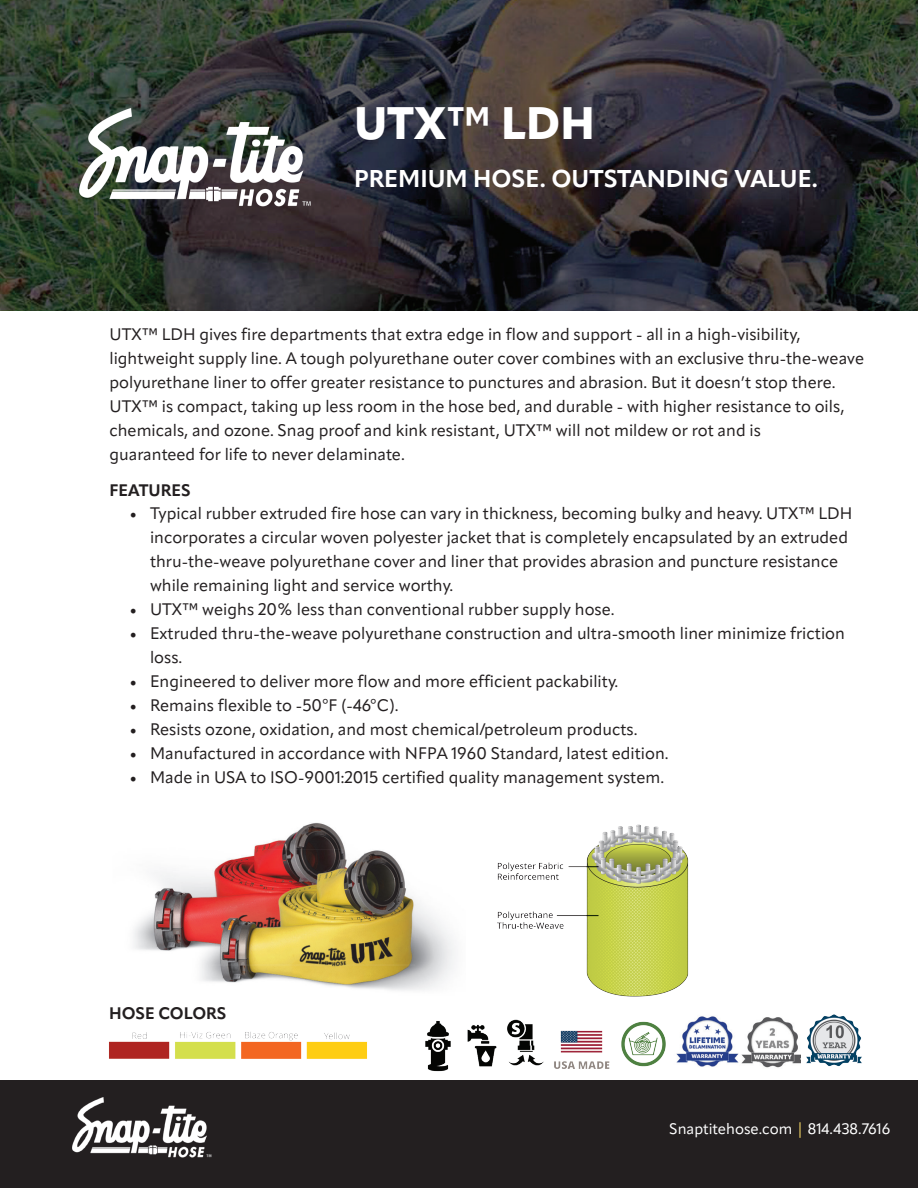
<style>
.page{position:relative;width:918px;height:1188px;background:#fff}
.page>*{position:absolute;margin:0;border:0;box-sizing:border-box;transform-origin:0 0}
.t1{font:800 45px "Apparat";color:#fff}
.t2{font:700 24px "Apparat";color:#fff}
.t3{font:16.5px/24px "Apparat";color:#231f20}
.t4{font:700 16.5px "Apparat";color:#231f20}
.t5{font:15px "Apparat";color:#fff}
.s1{font-family:"Minion Pro";font-size:18px}
.s2{color:#e0c55f}
</style>
<div class="page">
<div style="left:0;top:1080px;width:918px;height:108px;background:#231f20"></div>
<img style="left:72px;top:1098px;width:140px;height:60px">
<img style="left:0;top:0;width:918px;height:310px">
<img style="left:79px;top:108px;width:238px;height:104px">
<img style="left:133px;top:822px;width:322px;height:169px">
<svg style="left:497px;top:824px;width:192px;height:173px"></svg>
<img style="left:109px;top:1032px;width:258px;height:27px">
<img style="left:556px;top:1030px;width:54px;height:39px">
<img style="left:621px;top:1021px;width:45px;height:46px">
<img style="left:676px;top:1016px;width:63px;height:51px">
<img style="left:741px;top:1017px;width:60px;height:51px">
<img style="left:806px;top:1014px;width:56px;height:53px">
<img style="left:425px;top:1021px;width:26px;height:51px">
<img style="left:507px;top:1019px;width:49px;height:50px">
<img style="left:467px;top:1024px;width:30px;height:43px">
<h1 class="t1" style="left:354px;top:95px;width:242px">UTX™ LDH</h1>
<h2 class="t2" style="left:354px;top:164px;width:465px">PREMIUM HOSE. OUTSTANDING VALUE.</h2>
<p class="t3" style="left:110px;top:322px;width:756px">UTX™ LDH gives fire departments that extra edge in flow and support - all in a high-visibility, lightweight supply line. A tough polyurethane outer cover combines with an exclusive thru-the-weave polyurethane liner to offer greater resistance to punctures and abrasion. But it doesn’t stop there.<br>UTX™ is compact, taking up less room in the hose bed, and durable - with higher resistance to oils, chemicals, and ozone. Snag proof and kink resistant, UTX™ will not mildew or rot and is<br>guaranteed for life to never delaminate.</p>
<p class="t4" style="left:110px;top:480px;width:83px">FEATURES</p>
<p class="t3" style="left:150px;top:501px;width:704px;text-indent:-20px"><span class="s1">•</span> Typical rubber extruded fire hose can vary in thickness, becoming bulky and heavy. UTX™ LDH incorporates a circular woven polyester jacket that is completely encapsulated by an extruded thru-the-weave polyurethane cover and liner that provides abrasion and puncture resistance while remaining light and service worthy.</p>
<p class="t3" style="left:130px;top:597px;width:486px"><span class="s1">•</span> UTX™ weighs 20% less than conventional rubber supply hose.</p>
<p class="t3" style="left:150px;top:621px;width:696px;text-indent:-20px"><span class="s1">•</span> Extruded thru-the-weave polyurethane construction and ultra-smooth liner minimize friction loss.</p>
<p class="t3" style="left:130px;top:669px;width:490px"><span class="s1">•</span> Engineered to deliver more flow and more efficient packability.</p>
<p class="t3" style="left:130px;top:693px;width:270px"><span class="s1">•</span> Remains flexible to -50°F (-46°C).</p>
<p class="t3" style="left:130px;top:717px;width:509px"><span class="s1">•</span> Resists ozone, oxidation, and most chemical/petroleum products.</p>
<p class="t3" style="left:130px;top:741px;width:540px"><span class="s1">•</span> Manufactured in accordance with NFPA 1960 Standard, latest edition.</p>
<p class="t3" style="left:130px;top:765px;width:536px"><span class="s1">•</span> Made in USA to ISO-9001:2015 certified quality management system.</p>
<p class="t4" style="left:109px;top:1003px;width:119px">HOSE COLORS</p>
<p class="t5" style="left:669px;top:1120px;width:223px">Snaptitehose.com <span class="s2">|</span> 814.438.7616</p>
</div>
